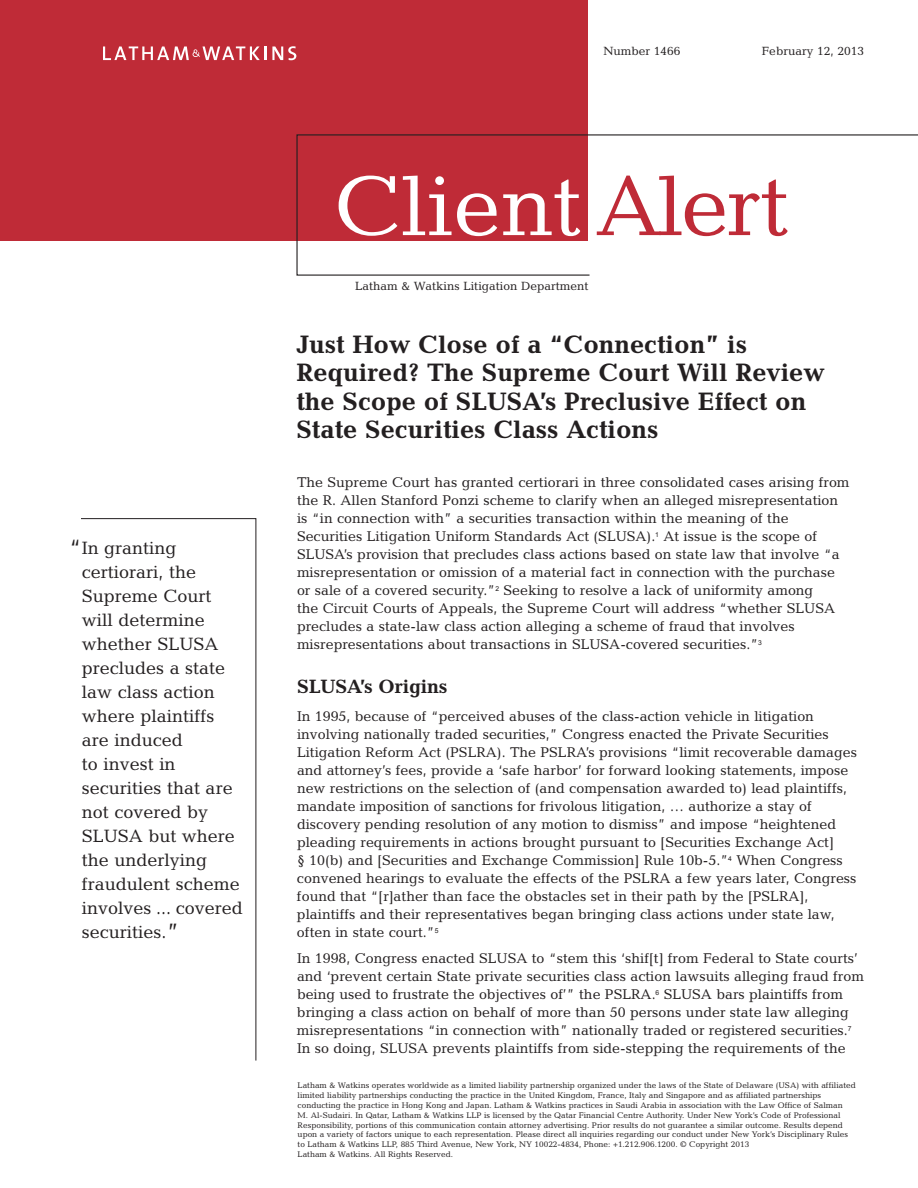
<style>
.page{position:relative;width:918px;height:1188px;background:#fff}
.page>*{position:absolute;margin:0;border:0;box-sizing:border-box;transform-origin:0 0}
.t1{font:86.25px "Candida Std";color:#fff}
.t2{font:700 25.5px/28.5px "Candida Std";color:#231f20}
.t3{font:700 19.5px "Candida Std";letter-spacing:-.01em;color:#231f20}
.t4{font:18px/24px "Candida Std";color:#231f20}
.t5{font:14.25px/18px "Candida Std";color:#231f20}
.t6{font:12px "Candida Std";color:#231f20}
.t7{font:8.25px/9.9px "Candida Std";color:#231f20}
.s1{font-size:24px}
.s2{color:#bf2b37}
</style>
<div class="page">
<div style="left:0;top:0;width:588px;height:241px;background:#bf2b37"></div>
<svg style="left:272px;top:46px;width:24px;height:14px"></svg>
<svg style="left:103px;top:46px;width:163px;height:14px"></svg>
<svg style="left:296px;top:134px;width:622px;height:142px"></svg>
<svg style="left:81px;top:518px;width:175px;height:543px"></svg>
<div style="left:68px;top:538px;width:175px;height:514px;background:#fff"></div>
<p class="t4" style="left:82px;top:536px;width:163px;text-indent:-14px"><span class="s1">“</span>In granting certiorari, the<br>Supreme Court will determine whether SLUSA precludes a state law class action where plaintiffs are induced<br>to invest in securities that are not covered by<br>SLUSA but where the underlying fraudulent scheme involves ... covered securities.<span class="s1">”</span></p>
<p class="t6" style="left:603px;top:44px;width:79px">Number 1466</p>
<p class="t6" style="left:762px;top:44px;width:104px">February 12, 2013</p>
<h1 class="t1" style="left:334px;top:157px;width:456px">Client <span class="s2">Alert</span></h1>
<p class="t6" style="left:355px;top:279px;width:235px">Latham &amp; Watkins Litigation Department</p>
<h2 class="t2" style="left:296px;top:330px;width:530px">Just How Close of a “Connection” is Required? The Supreme Court Will Review the Scope of SLUSA’s Preclusive Effect on State Securities Class Actions</h2>
<p class="t5" style="left:297px;top:473px;width:554px">The Supreme Court has granted certiorari in three consolidated cases arising from the R. Allen Stanford Ponzi scheme to clarify when an alleged misrepresentation is “in connection with” a securities transaction within the meaning of the Securities Litigation Uniform Standards Act (SLUSA).<sup>1</sup> At issue is the scope of SLUSA’s provision that precludes class actions based on state law that involve “a misrepresentation or omission of a material fact in connection with the purchase or sale of a covered security.”<sup>2</sup> Seeking to resolve a lack of uniformity among<br>the Circuit Courts of Appeals, the Supreme Court will address “whether SLUSA precludes a state-law class action alleging a scheme of fraud that involves misrepresentations about transactions in SLUSA-covered securities.”<sup>3</sup></p>
<h3 class="t3" style="left:297px;top:675px;width:152px">SLUSA’s Origins</h3>
<p class="t5" style="left:297px;top:707px;width:562px">In 1995, because of “perceived abuses of the class-action vehicle in litigation involving nationally traded securities,” Congress enacted the Private Securities Litigation Reform Act (PSLRA). The PSLRA’s provisions “limit recoverable damages and attorney’s fees, provide a ‘safe harbor’ for forward looking statements, impose new restrictions on the selection of (and compensation awarded to) lead plaintiffs, mandate imposition of sanctions for frivolous litigation, … authorize a stay of discovery pending resolution of any motion to dismiss” and impose “heightened pleading requirements in actions brought pursuant to [Securities Exchange Act]<br>§ 10(b) and [Securities and Exchange Commission] Rule 10b-5.”<sup>4</sup> When Congress convened hearings to evaluate the effects of the PSLRA a few years later, Congress found that “[r]ather than face the obstacles set in their path by the [PSLRA], plaintiffs and their representatives began bringing class actions under state law, often in state court.”<sup>5</sup></p>
<p class="t5" style="left:297px;top:949px;width:569px">In 1998, Congress enacted SLUSA to “stem this ‘shif[t] from Federal to State courts’ and ‘prevent certain State private securities class action lawsuits alleging fraud from being used to frustrate the objectives of’” the PSLRA.<sup>6</sup> SLUSA bars plaintiffs from bringing a class action on behalf of more than 50 persons under state law alleging misrepresentations “in connection with” nationally traded or registered securities.<sup>7<br></sup>In so doing, SLUSA prevents plaintiffs from side-stepping the requirements of the</p>
<p class="t7" style="left:298px;top:1080px;width:560px">Latham &amp; Watkins operates worldwide as a limited liability partnership organized under the laws of the State of Delaware (USA) with affiliated limited liability partnerships conducting the practice in the United Kingdom, France, Italy and Singapore and as affiliated partnerships conducting the practice in Hong Kong and Japan. Latham &amp; Watkins practices in Saudi Arabia in association with the Law Office of Salman<br>M. Al-Sudairi. In Qatar, Latham &amp; Watkins LLP is licensed by the Qatar Financial Centre Authority. Under New York’s Code of Professional Responsibility, portions of this communication contain attorney advertising. Prior results do not guarantee a similar outcome. Results depend upon a variety of factors unique to each representation. Please direct all inquiries regarding our conduct under New York’s Disciplinary Rules to Latham &amp; Watkins LLP, 885 Third Avenue, New York, NY 10022-4834, Phone: +1.212.906.1200. © Copyright 2013<br>Latham &amp; Watkins. All Rights Reserved.</p>
</div>
